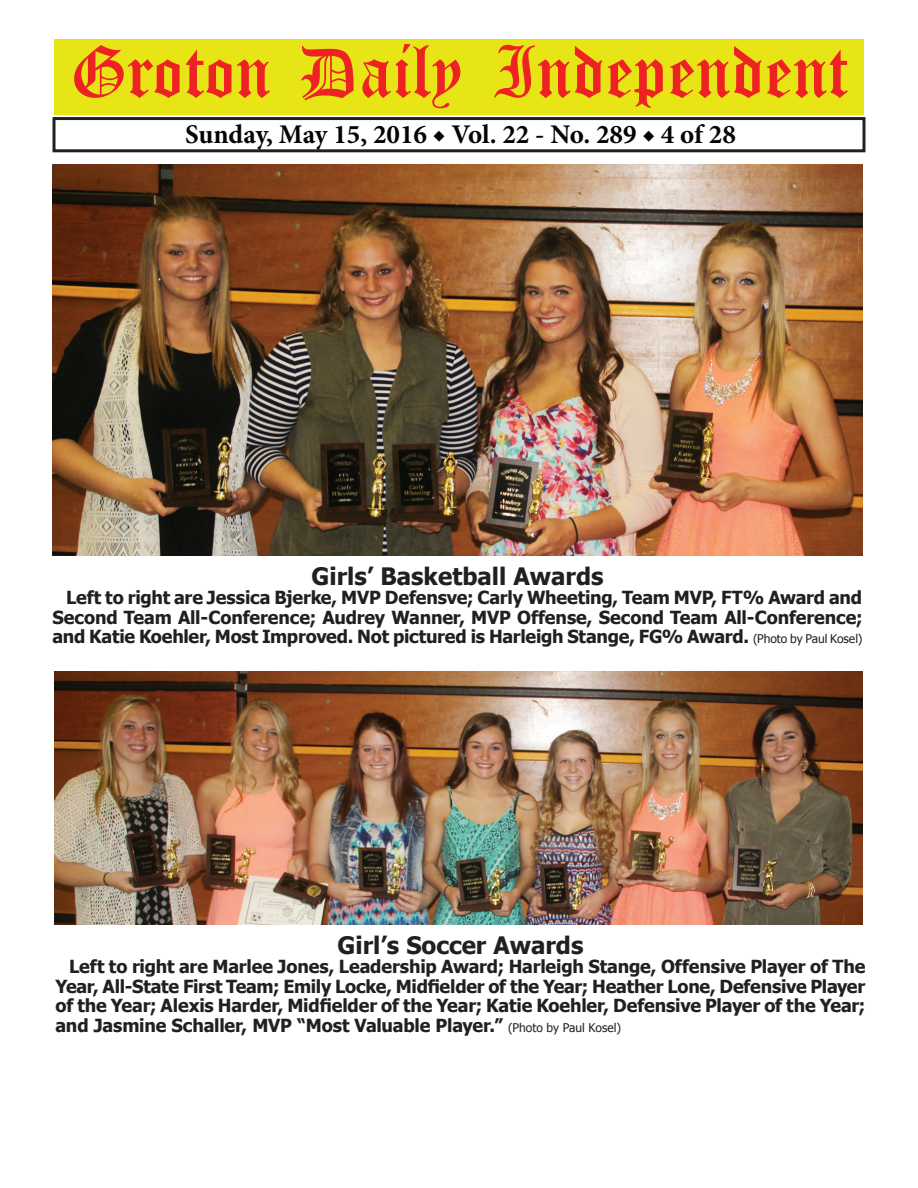
<style>
.page{position:relative;width:918px;height:1188px;background:#fff}
.page>*{position:absolute;margin:0;border:0;box-sizing:border-box;transform-origin:0 0}
.t1{font:54px "Old English Five";color:#ee2123}
.t2{font:700 27px "Minion Pro";color:#040503}
.t3{font:700 24px "Tahoma";color:#231f20}
.t4{font:700 18px/19.5px "Tahoma";letter-spacing:-.015em;color:#231f20;text-align:justify}
.s1{font-weight:400;font-size:12px}
</style>
<div class="page">
<div style="left:52px;top:117px;width:814px;height:35px;border:3px solid #231f20"></div>
<div style="left:54px;top:40px;width:810px;height:75px;background:#e7e515"></div>
<img style="left:52px;top:164px;width:810px;height:392px">
<img style="left:54px;top:672px;width:808px;height:252px">
<h1 class="t1" style="left:70px;top:47px;width:779px">Groton Daily Independent</h1>
<h2 class="t2" style="left:185px;top:116px;width:552px">Sunday, May 15, 2016 ◆ Vol. 22 - No. 289 ◆ 4 of 28</h2>
<h3 class="t3" style="left:312px;top:559px;width:293px">Girls’ Basketball Awards</h3>
<p class="t4" style="left:52px;top:587px;width:812px;text-indent:14px">Left to right are Jessica Bjerke, MVP Defensve; Carly Wheeting, Team MVP, FT% Award and Second Team All-Conference; Audrey Wanner, MVP Offense, Second Team All-Conference; and Katie Koehler, Most Improved. Not pictured is Harleigh Stange, FG% Award. <span class="s1">(Photo by Paul Kosel)</span></p>
<h3 class="t3" style="left:338px;top:928px;width:247px">Girl’s Soccer Awards</h3>
<p class="t4" style="left:56px;top:956px;width:811px;text-indent:14px">Left to right are Marlee Jones, Leadership Award; Harleigh Stange, Offensive Player of The Year, All-State First Team; Emily Locke, Midfielder of the Year; Heather Lone, Defensive Player of the Year; Alexis Harder, Midfielder of the Year; Katie Koehler, Defensive Player of the Year; and Jasmine Schaller, MVP “Most Valuable Player.” <span class="s1">(Photo by Paul Kosel)</span></p>
</div>
